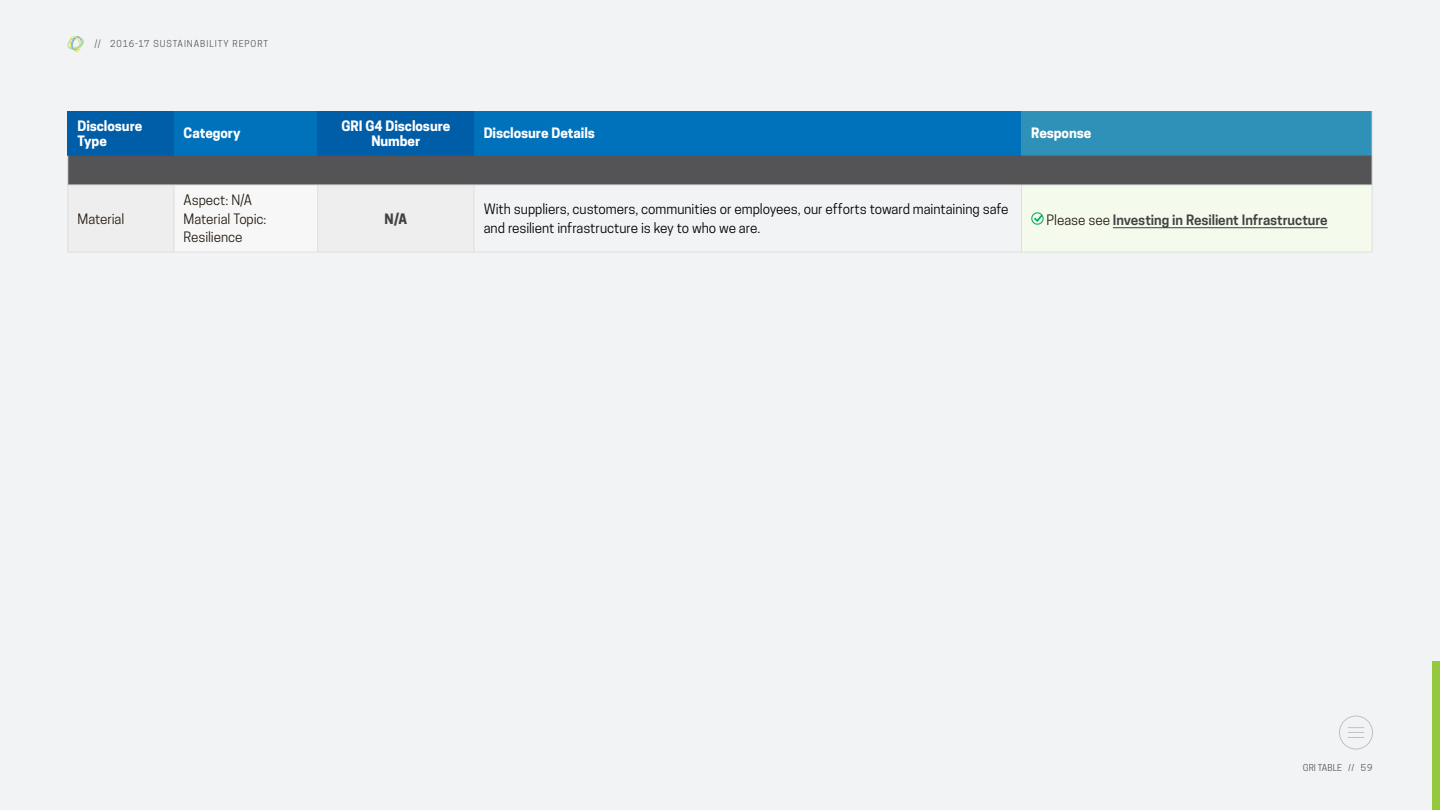
<style>
.page{position:relative;width:1440px;height:810px;background:#f2f3f4}
.page>*{position:absolute;margin:0;border:0;box-sizing:border-box;transform-origin:0 0}
.Body{font:13.5px/18.8px "Cooper Hewitt";letter-spacing:-.005em;color:#000}
.Body-2{font:700 13.5px/15px "Cooper Hewitt";letter-spacing:-.005em;color:#fff}
.Body-3{font:600 13.5px "Cooper Hewitt";letter-spacing:-.005em;color:#414042}
.Body-4{font:13.5px/18.8px "Cooper Hewitt";letter-spacing:-.01em;color:#241c12}
.Body-5{font:700 13.5px "Cooper Hewitt";color:#414042}
.t1{font:9px "Cooper Hewitt";letter-spacing:.095em;color:#58595b}
.s1{font-weight:400;color:#241c12}
</style>
<div class="page">
<svg style="left:67px;top:36px;width:17px;height:16px"></svg>
<div style="left:68px;top:111px;width:106px;height:45px;background:#005da7"></div>
<div style="left:174px;top:111px;width:144px;height:45px;background:#0072bc"></div>
<div style="left:318px;top:111px;width:156px;height:45px;background:#005da7"></div>
<div style="left:474px;top:111px;width:548px;height:45px;background:#0072bc"></div>
<div style="left:1022px;top:111px;width:350px;height:45px;background:#2f91b7"></div>
<hr style="left:68px;top:252px;width:106px;height:1px;background:#dedede">
<hr style="left:174px;top:252px;width:144px;height:1px;background:#dedede">
<hr style="left:318px;top:252px;width:156px;height:1px;background:#dedede">
<hr style="left:474px;top:252px;width:548px;height:1px;background:#dedede">
<hr style="left:1022px;top:252px;width:350px;height:1px;background:#dedede">
<hr style="left:1372px;top:111px;width:1px;height:45px;background:#dedede">
<svg style="left:68px;top:156px;width:1305px;height:96px"></svg>
<div style="left:1432px;top:662px;width:8px;height:148px;background:#95c93d"></div>
<div style="left:1339px;top:716px;width:34px;height:33px;border:1px solid #58595b;border-radius:50%"></div>
<svg style="left:1348px;top:727px;width:16px;height:11px"></svg>
<p class="t1" style="left:94px;top:39px;width:175px">// 2016-17 SUSTAINABILITY REPORT</p>
<p class="Body-2" style="left:78px;top:118px;width:66px">Disclosure<br>Type</p>
<p class="Body-2" style="left:184px;top:126px;width:59px">Category</p>
<p class="Body-2" style="left:341px;top:118px;width:111px;text-align:center">GRI G4 Disclosure<br>Number</p>
<p class="Body-2" style="left:484px;top:126px;width:113px">Disclosure Details</p>
<p class="Body-2" style="left:1031px;top:126px;width:62px">Response</p>
<p class="Body-4" style="left:78px;top:209px;width:48px">Material</p>
<p class="Body-4" style="left:184px;top:190px;width:84px">Aspect: N/A<br>Material Topic:<br>Resilience</p>
<p class="Body-5" style="left:385px;top:211px;width:24px">N/A</p>
<p class="Body" style="left:484px;top:200px;width:526px">With suppliers, customers, communities or employees, our efforts toward maintaining safe and resilient infrastructure is key to who we are.</p>
<p class="Body-3" style="left:1047px;top:212px;width:283px"><span class="s1">Please see</span> Investing in Resilient Infrastructure</p>
<p class="t1" style="left:1303px;top:762px;width:26px">GRI Table</p>
<p class="t1" style="left:1348px;top:762px;width:26px">// 59</p>
</div>
